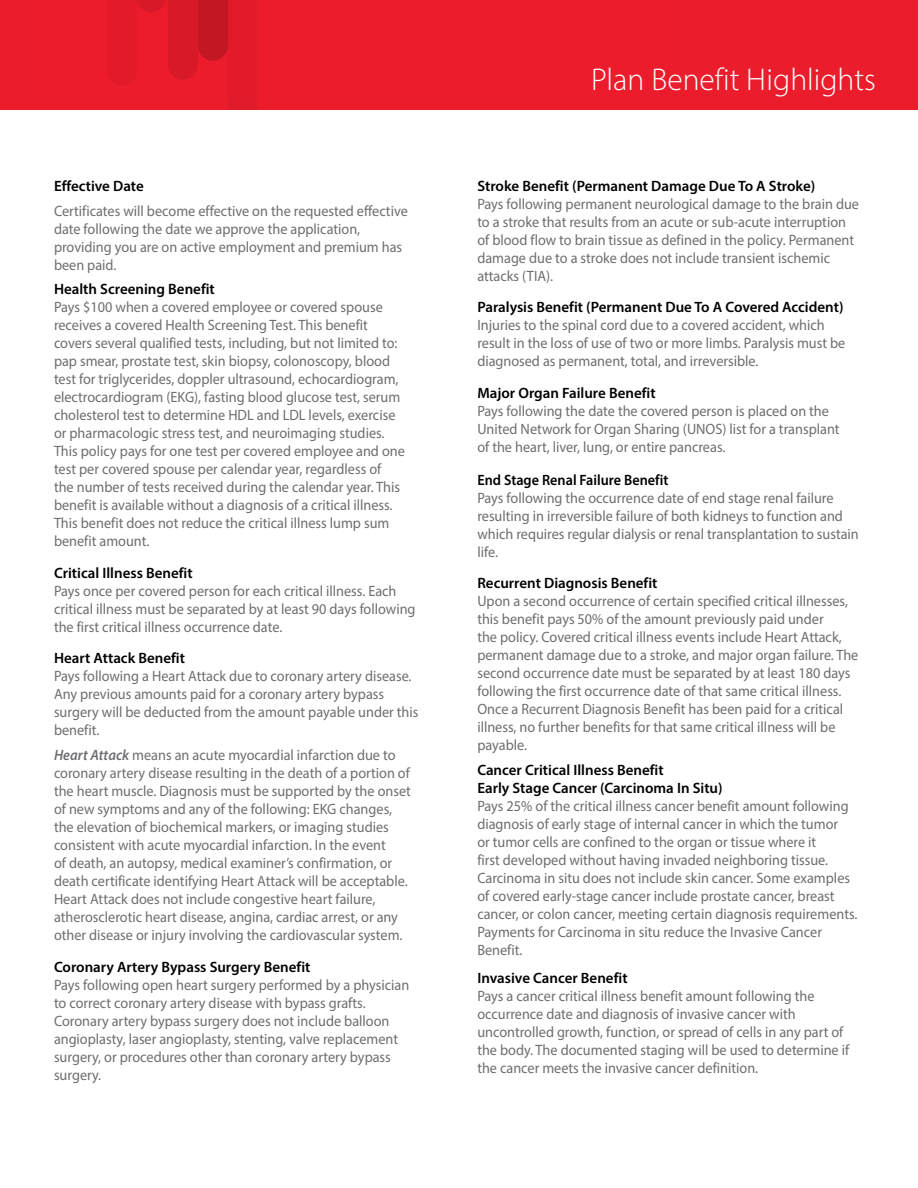
<style>
.page{position:relative;width:918px;height:1188px;background:#fff}
.page>*{position:absolute;margin:0;border:0;box-sizing:border-box;transform-origin:0 0}
.t1{font:300 31.5px "Myriad Pro";color:#fff}
.t2{font:15px/18px "Myriad Pro";color:#6d6e71;scale:.95 1}
.t3{font:600 15px/18px "Myriad Pro";color:#000}
.t4{font:600 15px "Myriad Pro";color:#000;scale:.95 1}
.s1{font-weight:600;font-style:italic}
</style>
<div class="page">
<div style="left:0;top:0;width:918px;height:110px;background:#eb1d2d"></div>
<svg style="left:137px;top:0;width:29px;height:12px"></svg>
<div style="left:107px;top:0;width:30px;height:70px;background:#e31a2a"></div>
<div style="left:168px;top:0;width:30px;height:65px;background:#d81928"></div>
<div style="left:227px;top:0;width:30px;height:110px;background:#e31a2a"></div>
<div style="left:198px;top:0;width:30px;height:46px;background:#c41724"></div>
<p class="t3" style="left:54px;top:177px;width:91px">Effective Date</p>
<p class="t2" style="left:54px;top:201px;width:374px">Certificates will become effective on the requested effective date following the date we approve the application, providing you are on active employment and premium has been paid.</p>
<p class="t3" style="left:54px;top:280px;width:162px">Health Screening Benefit</p>
<p class="t2" style="left:54px;top:298px;width:371px">Pays $100 when a covered employee or covered spouse receives a covered Health Screening Test. This benefit covers several qualified tests, including, but not limited to: pap smear, prostate test, skin biopsy, colonoscopy, blood test for triglycerides, doppler ultrasound, echocardiogram, electrocardiogram (EKG), fasting blood glucose test, serum cholesterol test to determine HDL and LDL levels, exercise or pharmacologic stress test, and neuroimaging studies.<br>This policy pays for one test per covered employee and one test per covered spouse per calendar year, regardless of the number of tests received during the calendar year. This benefit is available without a diagnosis of a critical illness.<br>This benefit does not reduce the critical illness lump sum benefit amount.</p>
<p class="t3" style="left:54px;top:564px;width:140px">Critical Illness Benefit</p>
<p class="t2" style="left:54px;top:582px;width:382px">Pays once per covered person for each critical illness. Each critical illness must be separated by at least 90 days following the first critical illness occurrence date.</p>
<p class="t3" style="left:54px;top:649px;width:133px">Heart Attack Benefit</p>
<p class="t2" style="left:54px;top:667px;width:385px">Pays following a Heart Attack due to coronary artery disease.<br>Any previous amounts paid for a coronary artery bypass surgery will be deducted from the amount payable under this benefit.</p>
<p class="t2" style="left:54px;top:746px;width:377px"><span class="s1">Heart Attack</span> means an acute myocardial infarction due to coronary artery disease resulting in the death of a portion of the heart muscle. Diagnosis must be supported by the onset of new symptoms and any of the following: EKG changes, the elevation of biochemical markers, or imaging studies consistent with acute myocardial infarction. In the event<br>of death, an autopsy, medical examiner’s confirmation, or death certificate identifying Heart Attack will be acceptable.<br>Heart Attack does not include congestive heart failure, atherosclerotic heart disease, angina, cardiac arrest, or any other disease or injury involving the cardiovascular system.</p>
<p class="t3" style="left:54px;top:957px;width:258px">Coronary Artery Bypass Surgery Benefit</p>
<p class="t2" style="left:54px;top:975px;width:375px">Pays following open heart surgery performed by a physician to correct coronary artery disease with bypass grafts.<br>Coronary artery bypass surgery does not include balloon angioplasty, laser angioplasty, stenting, valve replacement surgery, or procedures other than coronary artery bypass surgery.</p>
<h1 class="t1" style="left:591px;top:60px;width:286px">Plan Benefit Highlights</h1>
<p class="t3" style="left:477px;top:177px;width:340px">Stroke Benefit (Permanent Damage Due To A Stroke)</p>
<p class="t2" style="left:477px;top:195px;width:403px">Pays following permanent neurological damage to the brain due to a stroke that results from an acute or sub-acute interruption of blood flow to brain tissue as defined in the policy. Permanent damage due to a stroke does not include transient ischemic attacks (TIA).</p>
<p class="t3" style="left:477px;top:298px;width:368px">Paralysis Benefit (Permanent Due To A Covered Accident)</p>
<p class="t2" style="left:477px;top:316px;width:389px">Injuries to the spinal cord due to a covered accident, which result in the loss of use of two or more limbs. Paralysis must be diagnosed as permanent, total, and irreversible.</p>
<p class="t3" style="left:477px;top:384px;width:180px">Major Organ Failure Benefit</p>
<p class="t2" style="left:477px;top:402px;width:383px">Pays following the date the covered person is placed on the<br>United Network for Organ Sharing (UNOS) list for a transplant of the heart, liver, lung, or entire pancreas.</p>
<p class="t4" style="left:477px;top:470px;width:203px">End Stage Renal Failure Benefit</p>
<p class="t2" style="left:477px;top:489px;width:403px">Pays following the occurrence date of end stage renal failure resulting in irreversible failure of both kidneys to function and which requires regular dialysis or renal transplantation to sustain life.</p>
<p class="t3" style="left:477px;top:574px;width:182px">Recurrent Diagnosis Benefit</p>
<p class="t2" style="left:477px;top:592px;width:403px">Upon a second occurrence of certain specified critical illnesses, this benefit pays 50% of the amount previously paid under<br>the policy. Covered critical illness events include Heart Attack, permanent damage due to a stroke, and major organ failure. The second occurrence date must be separated by at least 180 days following the first occurrence date of that same critical illness.<br>Once a Recurrent Diagnosis Benefit has been paid for a critical illness, no further benefits for that same critical illness will be payable.</p>
<p class="t3" style="left:477px;top:761px;width:247px">Cancer Critical Illness Benefit<br>Early Stage Cancer (Carcinoma In Situ)</p>
<p class="t2" style="left:477px;top:797px;width:402px">Pays 25% of the critical illness cancer benefit amount following diagnosis of early stage of internal cancer in which the tumor<br>or tumor cells are confined to the organ or tissue where it<br>first developed without having invaded neighboring tissue.<br>Carcinoma in situ does not include skin cancer. Some examples of covered early-stage cancer include prostate cancer, breast cancer, or colon cancer, meeting certain diagnosis requirements.<br>Payments for Carcinoma in situ reduce the Invasive Cancer Benefit.</p>
<p class="t3" style="left:477px;top:969px;width:152px">Invasive Cancer Benefit</p>
<p class="t2" style="left:477px;top:987px;width:393px">Pays a cancer critical illness benefit amount following the occurrence date and diagnosis of invasive cancer with uncontrolled growth, function, or spread of cells in any part of the body. The documented staging will be used to determine if the cancer meets the invasive cancer definition.</p>
</div>
